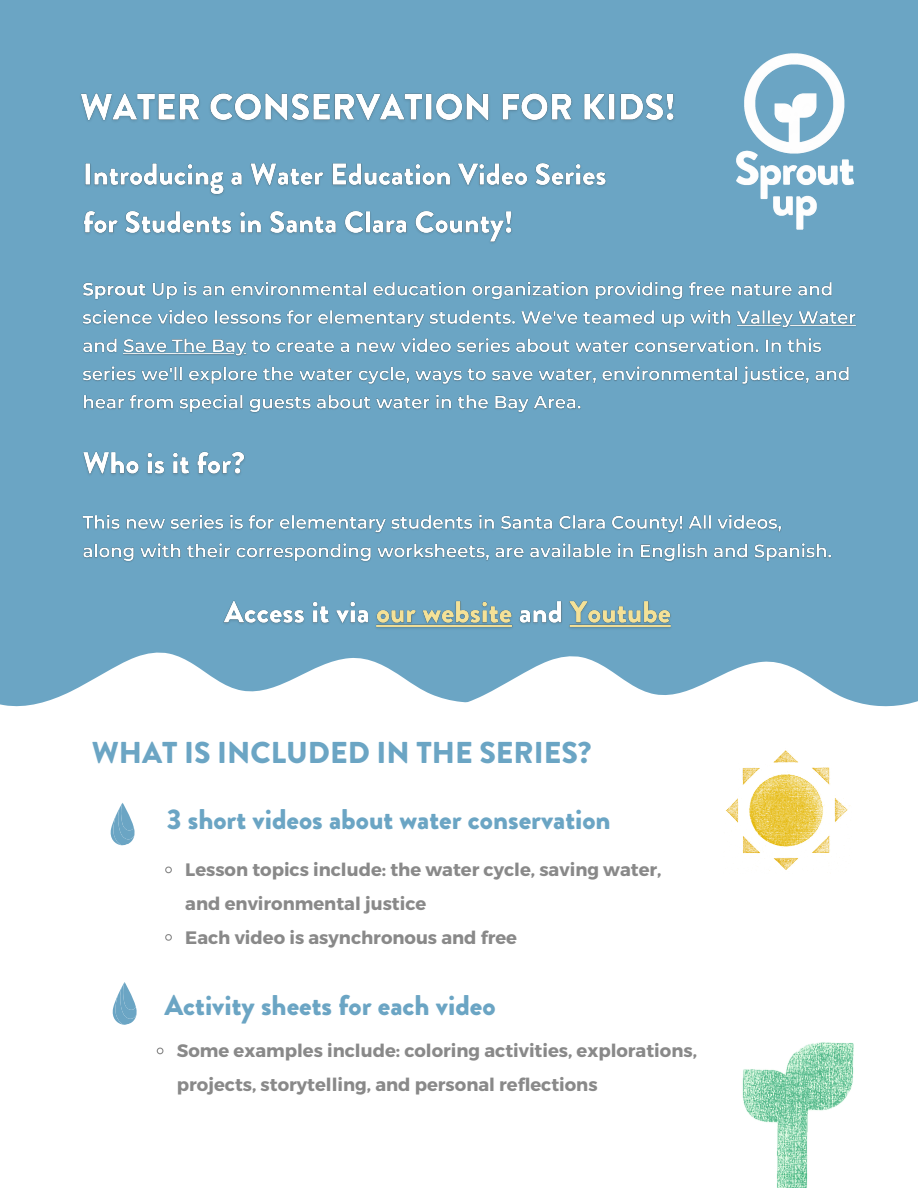
<style>
.page{position:relative;width:918px;height:1188px;background:#6ba5c4}
.page>*{position:absolute;margin:0;border:0;box-sizing:border-box;transform-origin:0 0}
.t1{font:900 30.15px "Brandon Grotesque";color:#6ba5c4}
.t2{font:900 28.5px "Brandon Grotesque";color:#6ba5c4}
.t3{font:700 18px/33.8px "Montserrat";color:#898989}
</style>
<div class="page">
<img style="left:736px;top:53px;width:118px;height:177px">
<img style="left:83px;top:451px;width:162px;height:25px">
<img style="left:82px;top:514px;width:750px;height:48px">
<img style="left:82px;top:281px;width:774px;height:132px">
<img style="left:80px;top:93px;width:594px;height:29px">
<img style="left:224px;top:600px;width:447px;height:23px">
<img style="left:83px;top:163px;width:523px;height:80px">
<svg style="left:0;top:620px;width:554px;height:131px;fill:#fff"></svg>
<div style="left:0;top:751px;width:545px;height:164px;background:#fff"></div>
<svg style="left:365px;top:623px;width:553px;height:132px;fill:#fff"></svg>
<div style="left:374px;top:755px;width:544px;height:164px;background:#fff"></div>
<div style="left:0;top:809px;width:918px;height:379px;background:#fff"></div>
<svg style="left:110px;top:803px;width:25px;height:43px"></svg>
<svg style="left:112px;top:982px;width:25px;height:43px"></svg>
<img style="left:742px;top:1042px;width:112px;height:131px">
<img style="left:777px;top:1173px;width:31px;height:15px">
<img style="left:723px;top:745px;width:128px;height:126px">
<svg style="left:165px;top:866px;width:7px;height:8px"></svg>
<svg style="left:165px;top:934px;width:7px;height:7px"></svg>
<svg style="left:156px;top:1047px;width:8px;height:8px"></svg>
<h1 class="t1" style="left:92px;top:732px;width:501px">WHAT IS INCLUDED IN THE SERIES?</h1>
<h2 class="t2" style="left:167px;top:799px;width:445px">3 short videos about water conservation</h2>
<p class="t3" style="left:185px;top:852px;width:478px">Lesson topics include: the water cycle, saving water, and environmental justice<br>Each video is asynchronous and free</p>
<h2 class="t2" style="left:164px;top:985px;width:333px">Activity sheets for each video</h2>
<p class="t3" style="left:177px;top:1033px;width:522px">Some examples include: coloring activities, explorations, projects, storytelling, and personal reflections</p>
</div>
